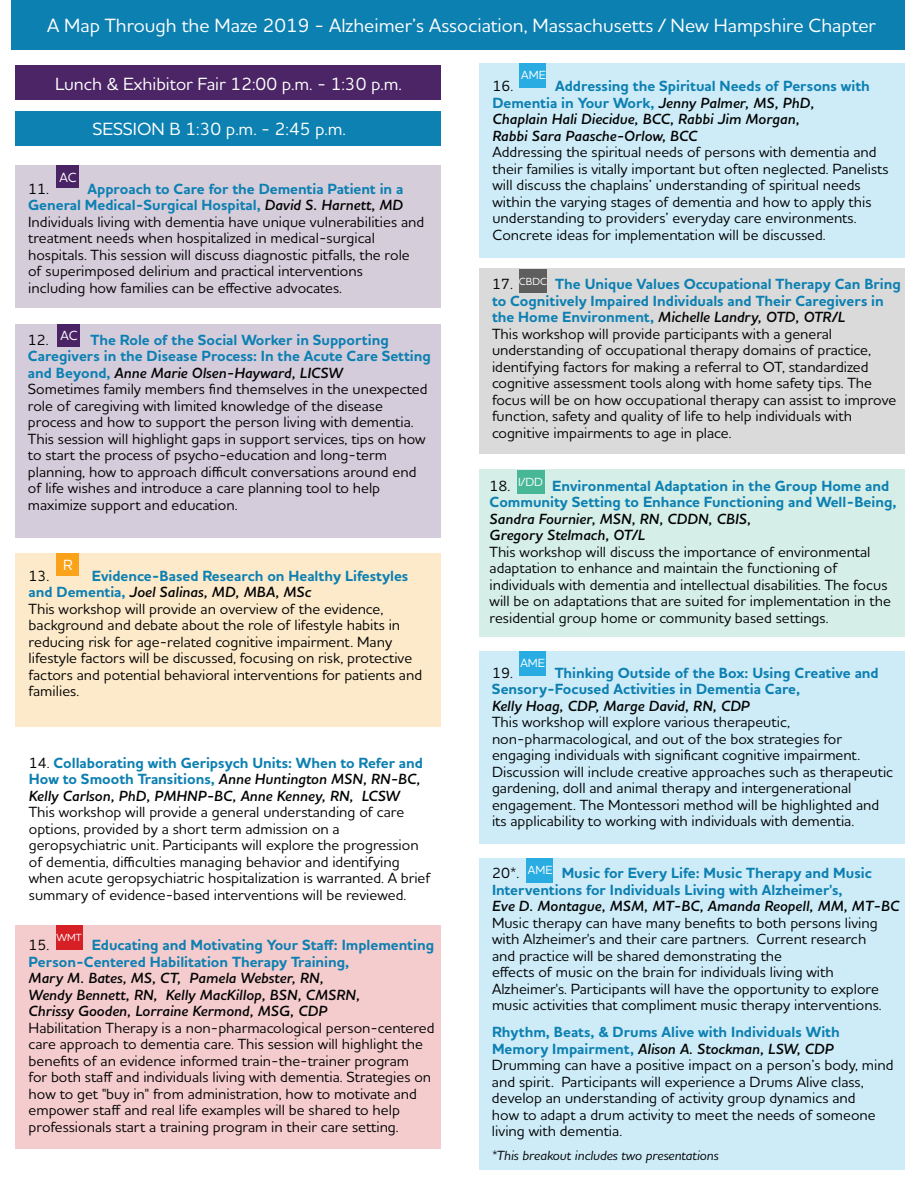
<style>
.page{position:relative;width:918px;height:1188px;background:#fff}
.page>*{position:absolute;margin:0;border:0;box-sizing:border-box;transform-origin:0 0}
.t1{font:500 19.5px "Houschka Alt Pro";color:#fff}
.t2{font:500 18px "Houschka Alt Pro";color:#fff}
.t3{font:500 15px/16.5px "Houschka Alt Pro";color:#020303}
.t4{font:700 15px/16.5px "Houschka Alt Pro";color:#0d80b2}
.t5{font:italic 600 15px/16.5px "Houschka Alt Pro";color:#020303}
.t6{font:500 15px "Houschka Alt Pro";color:#fff}
.t7{font:italic 500 13.5px "Houschka Alt Pro";color:#020303}
.t8{font:500 13.5px "Houschka Alt Pro";color:#fff}
.t9{font:500 12px "Houschka Alt Pro";color:#fff}
.t10{font:500 10.5px "Houschka Alt Pro";color:#fff}
.s1{font-weight:700;color:#0d80b2}
.s2{font-weight:600;font-style:italic}
.s3{font-weight:500;color:#020303}
.s4{font-weight:600;font-style:italic;color:#020303}
.s5{font-weight:700;font-style:normal;color:#0d80b2}
</style>
<div class="page">
<div style="left:11px;top:0;width:893px;height:49px;background:#0d80b2"></div>
<div style="left:16px;top:553px;width:425px;height:174px;background:#fdeaca"></div>
<div style="left:16px;top:925px;width:425px;height:224px;background:#f5cccd"></div>
<div style="left:479px;top:63px;width:425px;height:194px;background:#ceecf8"></div>
<div style="left:16px;top:324px;width:425px;height:213px;background:#d5ccdb"></div>
<div style="left:479px;top:269px;width:425px;height:185px;background:#dadada"></div>
<div style="left:479px;top:470px;width:425px;height:167px;background:#d5eee7"></div>
<div style="left:479px;top:651px;width:425px;height:193px;background:#ceecf8"></div>
<div style="left:479px;top:858px;width:425px;height:312px;background:#ceecf8"></div>
<div style="left:57px;top:324px;width:23px;height:23px;background:#4a2365"></div>
<div style="left:519px;top:269px;width:27px;height:23px;background:#5e5e5f"></div>
<div style="left:517px;top:470px;width:27px;height:24px;background:#48b796"></div>
<div style="left:519px;top:651px;width:26px;height:25px;background:#28ace2"></div>
<div style="left:526px;top:858px;width:27px;height:25px;background:#28ace2"></div>
<div style="left:520px;top:63px;width:26px;height:25px;background:#28ace2"></div>
<div style="left:56px;top:925px;width:27px;height:25px;background:#d71f26"></div>
<div style="left:56px;top:553px;width:23px;height:23px;background:#faa31a"></div>
<div style="left:16px;top:166px;width:425px;height:142px;background:#d6cddb"></div>
<div style="left:56px;top:166px;width:23px;height:22px;background:#4a2365"></div>
<div style="left:16px;top:111px;width:425px;height:35px;background:#0d81b1"></div>
<div style="left:16px;top:65px;width:425px;height:35px;background:#4b2565"></div>
<h1 class="t1" style="left:47px;top:16px;width:830px">A Map Through the Maze 2019 - Alzheimer’s Association, Massachusetts / New Hampshire Chapter</h1>
<p class="t2" style="left:55px;top:77px;width:348px">Lunch &amp; Exhibitor Fair 12:00 p.m. - 1:30 p.m.</p>
<p class="t2" style="left:92px;top:122px;width:255px">SESSION B 1:30 p.m. - 2:45 p.m.</p>
<p class="t8" style="left:60px;top:172px;width:19px">AC</p>
<p class="t3" style="left:28px;top:182px;width:398px;text-indent:59px"><span class="s1">Approach to Care for the Dementia Patient in a General Medical-Surgical Hospital,</span> <span class="s2">David S. Harnett, MD </span>Individuals living with dementia have unique vulnerabilities and treatment needs when hospitalized in medical-surgical hospitals. This session will discuss diagnostic pitfalls, the role of superimposed delirium and practical interventions<br>including how families can be effective advocates.</p>
<p class="t3" style="left:28px;top:182px;width:22px">11.</p>
<p class="t8" style="left:60px;top:330px;width:19px">AC</p>
<p class="t3" style="left:28px;top:332px;width:404px;text-indent:63px"><span class="s1">The Role of the Social Worker in Supporting Caregivers in the Disease Process: In the Acute Care Setting and Beyond,</span> <span class="s2">Anne Marie Olsen-Hayward, LICSW<br></span>Sometimes family members find themselves in the unexpected role of caregiving with limited knowledge of the disease process and how to support the person living with dementia.<br>This session will highlight gaps in support services, tips on how to start the process of psycho-education and long-term planning, how to approach difficult conversations around end of life wishes and introduce a care planning tool to help maximize support and education.</p>
<p class="t3" style="left:28px;top:332px;width:22px">12.</p>
<p class="t6" style="left:63px;top:559px;width:11px">R</p>
<p class="t3" style="left:29px;top:569px;width:395px;text-indent:63px"><span class="s1">Evidence-Based Research on Healthy Lifestyles and Dementia,</span> <span class="s2">Joel Salinas, MD, MBA, MSc<br></span>This workshop will provide an overview of the evidence, background and debate about the role of lifestyle habits in reducing risk for age-related cognitive impairment. Many lifestyle factors will be discussed, focusing on risk, protective factors and potential behavioral interventions for patients and families.</p>
<p class="t3" style="left:29px;top:569px;width:22px">13.</p>
<p class="t4" style="left:29px;top:755px;width:396px"><span class="s3">14.</span> Collaborating with Geripsych Units: When to Refer and<br>How to Smooth Transitions, <span class="s4">Anne Huntington MSN, RN-BC,<br>Kelly Carlson, PhD, PMHNP-BC, Anne Kenney, RN, LCSW</span></p>
<p class="t3" style="left:29px;top:805px;width:403px">This workshop will provide a general understanding of care options, provided by a short term admission on a geropsychiatric unit. Participants will explore the progression of dementia, difficulties managing behavior and identifying when acute geropsychiatric hospitalization is warranted. A brief summary of evidence-based interventions will be reviewed.</p>
<p class="t3" style="left:29px;top:938px;width:22px">15.</p>
<p class="t10" style="left:56px;top:933px;width:27px">WMT</p>
<p class="t4" style="left:29px;top:938px;width:407px;text-indent:63px">Educating and Motivating Your Staff: Implementing<br>Person-Centered Habilitation Therapy Training,</p>
<p class="t5" style="left:29px;top:971px;width:333px">Mary M. Bates, MS, CT, Pamela Webster, RN,<br>Wendy Bennett, RN, Kelly MacKillop, BSN, CMSRN,<br>Chrissy Gooden, Lorraine Kermond, MSG, CDP</p>
<p class="t3" style="left:29px;top:1021px;width:407px">Habilitation Therapy is a non-pharmacological person-centered care approach to dementia care. This session will highlight the benefits of an evidence informed train-the-trainer program<br>for both staff and individuals living with dementia. Strategies on how to get "buy in" from administration, how to motivate and empower staff and real life examples will be shared to help professionals start a training program in their care setting.</p>
<p class="t9" style="left:521px;top:70px;width:26px">AME</p>
<p class="t5" style="left:492px;top:79px;width:379px;text-indent:63px"><span class="s5">Addressing the Spiritual Needs of Persons with Dementia in Your Work,</span> Jenny Palmer, MS, PhD, Chaplain Hali Diecidue, BCC, Rabbi Jim Morgan,<br>Rabbi Sara Paasche-Orlow, BCC</p>
<p class="t3" style="left:492px;top:145px;width:398px">Addressing the spiritual needs of persons with dementia and their families is vitally important but often neglected. Panelists will discuss the chaplains’ understanding of spiritual needs within the varying stages of dementia and how to apply this understanding to providers’ everyday care environments.<br>Concrete ideas for implementation will be discussed.</p>
<p class="t3" style="left:492px;top:278px;width:22px">17.</p>
<p class="t3" style="left:492px;top:79px;width:22px">16.</p>
<p class="t10" style="left:519px;top:277px;width:30px">CBDC</p>
<p class="t3" style="left:492px;top:278px;width:410px;text-indent:63px"><span class="s1">The Unique Values Occupational Therapy Can Bring to Cognitively Impaired Individuals and Their Caregivers in the Home Environment,</span> <span class="s2">Michelle Landry, OTD, OTR/L<br></span>This workshop will provide participants with a general understanding of occupational therapy domains of practice, identifying factors for making a referral to OT, standardized cognitive assessment tools along with home safety tips. The focus will be on how occupational therapy can assist to improve function, safety and quality of life to help individuals with cognitive impairments to age in place.</p>
<p class="t3" style="left:490px;top:479px;width:22px">18.</p>
<p class="t9" style="left:518px;top:477px;width:26px">I/DD</p>
<p class="t4" style="left:490px;top:478px;width:409px;text-indent:63px">Environmental Adaptation in the Group Home and<br>Community Setting to Enhance Functioning and Well-Being,</p>
<p class="t5" style="left:490px;top:512px;width:263px">Sandra Fournier, MSN, RN, CDDN, CBIS,<br>Gregory Stelmach, OT/L</p>
<p class="t3" style="left:490px;top:545px;width:403px">This workshop will discuss the importance of environmental adaptation to enhance and maintain the functioning of individuals with dementia and intellectual disabilities. The focus will be on adaptations that are suited for implementation in the residential group home or community based settings.</p>
<p class="t9" style="left:520px;top:659px;width:26px">AME</p>
<p class="t4" style="left:492px;top:666px;width:388px;text-indent:63px">Thinking Outside of the Box: Using Creative and<br>Sensory-Focused Activities in Dementia Care,</p>
<p class="t5" style="left:492px;top:699px;width:260px">Kelly Hoag, CDP, Marge David, RN, CDP</p>
<p class="t3" style="left:492px;top:715px;width:403px">This workshop will explore various therapeutic, non-pharmacological, and out of the box strategies for engaging individuals with significant cognitive impairment.<br>Discussion will include creative approaches such as therapeutic gardening, doll and animal therapy and intergenerational engagement. The Montessori method will be highlighted and its applicability to working with individuals with dementia.</p>
<p class="t3" style="left:492px;top:866px;width:29px">20*.</p>
<p class="t3" style="left:492px;top:666px;width:22px">19.</p>
<p class="t9" style="left:528px;top:865px;width:26px">AME</p>
<p class="t4" style="left:492px;top:866px;width:381px;text-indent:70px">Music for Every Life: Music Therapy and Music<br>Interventions for Individuals Living with Alzheimer's,</p>
<p class="t5" style="left:492px;top:899px;width:409px">Eve D. Montague, MSM, MT-BC, Amanda Reopell, MM, MT-BC</p>
<p class="t3" style="left:492px;top:916px;width:391px">Music therapy can have many benefits to both persons living with Alzheimer's and their care partners. Current research and practice will be shared demonstrating the<br>effects of music on the brain for individuals living with Alzheimer's. Participants will have the opportunity to explore music activities that compliment music therapy interventions.</p>
<p class="t3" style="left:492px;top:1025px;width:403px"><span class="s1">Rhythm, Beats, &amp; Drums Alive with Individuals With Memory Impairment,</span> <span class="s2">Alison A. Stockman, LSW, CDP </span>Drumming can have a positive impact on a person’s body, mind and spirit. Participants will experience a Drums Alive class, develop an understanding of activity group dynamics and<br>how to adapt a drum activity to meet the needs of someone living with dementia.</p>
<p class="t7" style="left:492px;top:1150px;width:228px">*This breakout includes two presentations</p>
</div>
